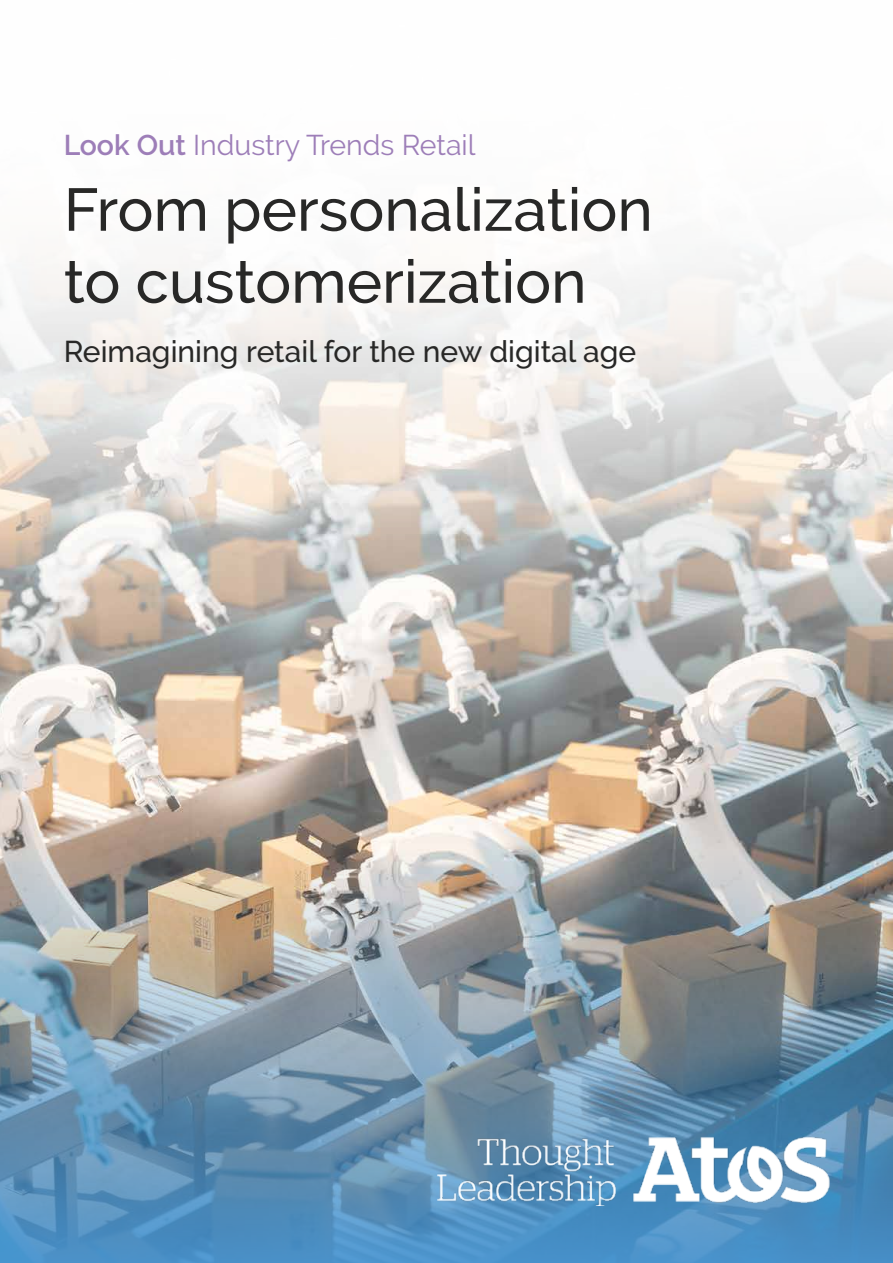
<style>
.page{position:relative;width:893px;height:1263px;background:#fff}
.page>*{position:absolute;margin:0;border:0;box-sizing:border-box;transform-origin:0 0}
.t1{font:500 60px/72px "Raleway";color:#282827}
.t2{font:500 30px "Raleway";color:#282827}
.t3{font:28.5px "Raleway";color:#9d7eb8}
.s1{font-weight:600}
</style>
<div class="page">
<img style="left:0;top:540px;width:893px;height:311px">
<img style="left:0;top:851px;width:893px;height:412px">
<svg style="left:0;top:248px;width:893px;height:292px"></svg>
<img style="left:436px;top:1134px;width:395px;height:71px">
<p class="t3" style="left:64px;top:128px;width:413px"><span class="s1">Look Out</span> Industry Trends Retail</p>
<p class="t1" style="left:64px;top:174px;width:590px">From personalization to customerization</p>
<p class="t2" style="left:64px;top:335px;width:574px">Reimagining retail for the new digital age</p>
</div>
